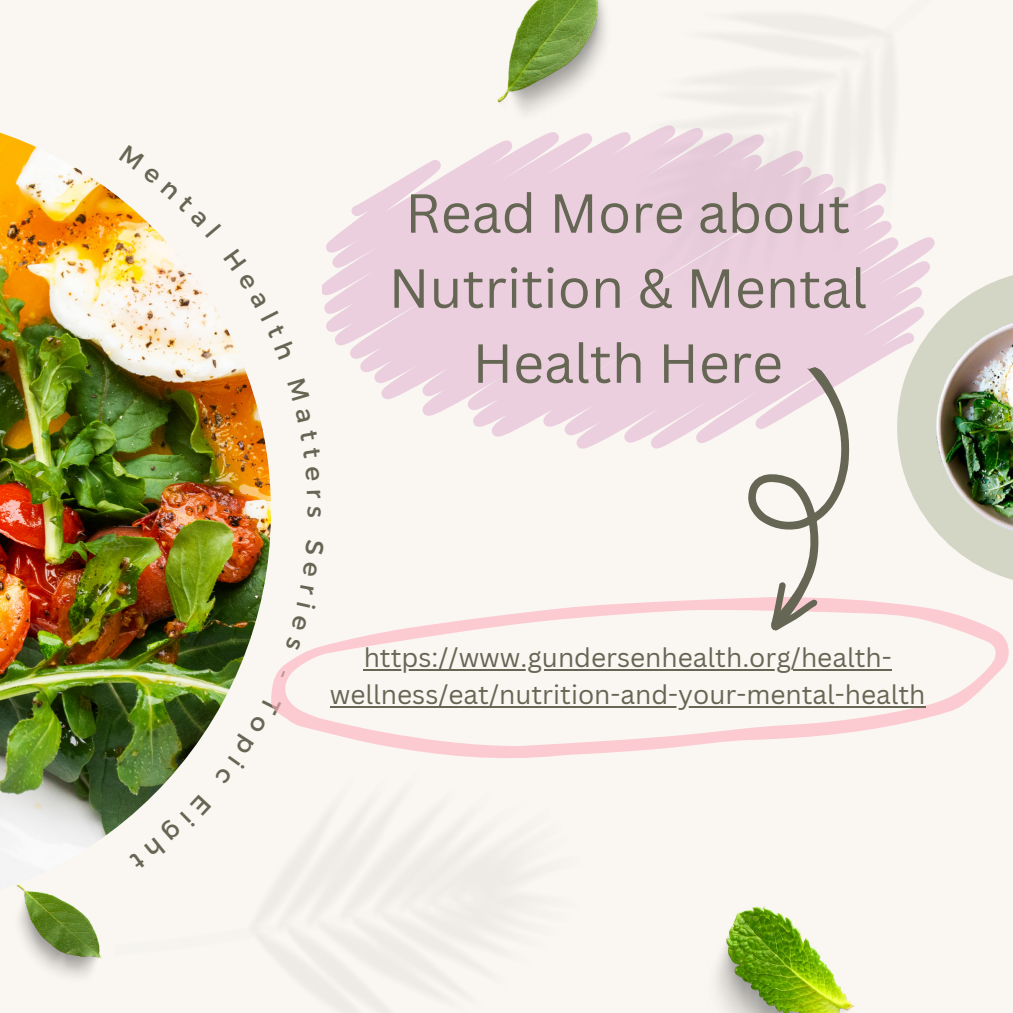
<style>
.page{position:relative;width:1013px;height:1013px;background:#fff}
.page>*{position:absolute;margin:0;border:0;box-sizing:border-box;transform-origin:0 0}
.t1{font:53.75px/75px "Canva Sans";color:#656654;text-align:center}
.t2{font:26.25px/36.5px "Canva Sans";color:#656654;text-align:center}
.t3{font:25px "Montserrat";color:#656654}
</style>
<div class="page">
<div style="left:0;top:0;width:1012px;height:1012px;background:#faf7f2"></div>
<img style="left:0;top:132px;width:271px;height:712px">
<svg style="left:899px;top:450px;width:113px;height:130px"></svg>
<img style="left:936px;top:317px;width:76px;height:221px">
<img style="left:497px;top:0;width:112px;height:113px">
<img style="left:716px;top:906px;width:139px;height:106px">
<img style="left:16px;top:884px;width:86px;height:93px">
<img style="left:114px;top:767px;width:412px;height:245px">
<svg style="left:322px;top:124px;width:614px;height:326px"></svg>
<svg style="left:271px;top:598px;width:738px;height:160px"></svg>
<svg style="left:745px;top:367px;width:105px;height:263px"></svg>
<hr style="left:364px;top:669px;width:527px;height:2px;background:#656654">
<hr style="left:330px;top:705px;width:595px;height:2px;background:#656654">
<svg style="left:119px;top:145px;width:102px;height:93px"></svg>
<svg style="left:223px;top:248px;width:48px;height:112px"></svg>
<svg style="left:297px;top:602px;width:19px;height:7px"></svg>
<svg style="left:285px;top:615px;width:23px;height:35px"></svg>
<svg style="left:281px;top:670px;width:4px;height:7px"></svg>
<svg style="left:214px;top:695px;width:67px;height:89px"></svg>
<svg style="left:129px;top:794px;width:82px;height:76px"></svg>
<p class="t3" style="left:331px;top:506px;width:13px;rotate:90deg">s</p>
<h1 class="t1" style="left:388px;top:176px;width:479px">Read More about<br>Nutrition &amp; Mental<br>Health Here</h1>
<p class="t2" style="left:330px;top:639px;width:597px">https://www.gundersenhealth.org/health&shy;wellness/eat/nutrition-and-your-mental-health</p>
</div>
